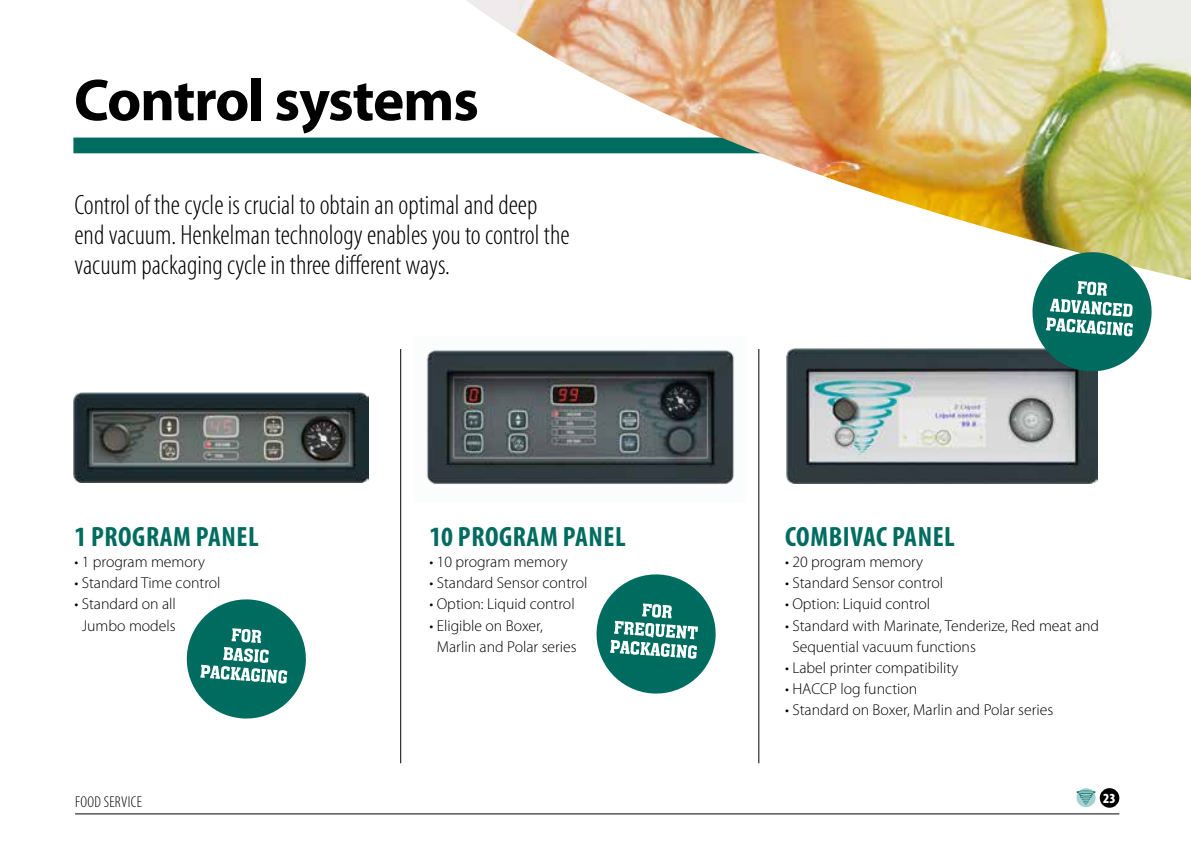
<style>
.page{position:relative;width:1191px;height:844px;background:#fff}
.page>*{position:absolute;margin:0;border:0;box-sizing:border-box;transform-origin:0 0}
.t1{font:700 59.5px "Myriad Pro";letter-spacing:-.02em;color:#000}
.t2{font:300 condensed 28px/29.8px "Myriad Pro";color:#000}
.t3{font:700 condensed 28px "Myriad Pro";letter-spacing:.02em;color:#006c60}
.t4{font:300 15.75px/21px "Myriad Pro";color:#000}
.t5{font:300 condensed 15.75px "Myriad Pro";letter-spacing:.02em;color:#000}
.t6{font:900 condensed 14px "Myriad Pro";color:#fff}
</style>
<div class="page">
<div style="left:1099px;top:787px;width:20px;height:20px;background:#000;border-radius:50%"></div>
<svg style="left:1076px;top:787px;width:19px;height:20px"></svg>
<hr style="left:1076px;top:790px;width:19px;height:3px;background:#006c60;border-radius:50%">
<svg style="left:1078px;top:791px;width:15px;height:14px"></svg>
<hr style="left:75px;top:813px;width:1044px;height:1px;background:#000">
<div style="left:73px;top:137px;width:1045px;height:16px;background:#006c60"></div>
<img style="left:74px;top:392px;width:294px;height:90px">
<img style="left:426px;top:350px;width:309px;height:134px">
<img style="left:786px;top:348px;width:311px;height:135px">
<hr style="left:400px;top:349px;width:1px;height:414px;background:#000">
<hr style="left:758px;top:349px;width:1px;height:414px;background:#000">
<img style="left:466px;top:0;width:725px;height:280px">
<svg style="left:186px;top:599px;width:120px;height:120px"></svg>
<svg style="left:596px;top:574px;width:120px;height:120px"></svg>
<svg style="left:1030px;top:250px;width:123px;height:123px"></svg>
<h1 class="t1" style="left:74px;top:67px;width:406px">Control systems</h1>
<h2 class="t2" style="left:74px;top:191px;width:497px">Control of the cycle is crucial to obtain an optimal and deep end vacuum. Henkelman technology enables you to control the vacuum packaging cycle in three different ways.</h2>
<h2 class="t3" style="left:74px;top:521px;width:186px">1 PROGRAM PANEL</h2>
<p class="t4" style="left:74px;top:552px;width:132px">• 1 program memory</p>
<p class="t4" style="left:74px;top:573px;width:148px">• Standard Time control</p>
<p class="t4" style="left:74px;top:594px;width:103px;text-align:center">• Standard on all<br>Jumbo models</p>
<p class="t5" style="left:75px;top:793px;width:68px">FOOD SERVICE</p>
<h2 class="t3" style="left:429px;top:521px;width:198px">10 PROGRAM PANEL</h2>
<p class="t4" style="left:429px;top:552px;width:140px">• 10 program memory</p>
<p class="t4" style="left:429px;top:573px;width:160px">• Standard Sensor control</p>
<p class="t4" style="left:429px;top:594px;width:147px">• Option: Liquid control</p>
<p class="t4" style="left:437px;top:614px;width:141px;text-indent:-7px">• Eligible on Boxer,<br>Marlin and Polar series</p>
<h2 class="t3" style="left:785px;top:521px;width:171px">COMBIVAC PANEL</h2>
<p class="t4" style="left:785px;top:552px;width:140px">• 20 program memory</p>
<p class="t4" style="left:785px;top:573px;width:160px">• Standard Sensor control</p>
<p class="t4" style="left:785px;top:594px;width:147px">• Option: Liquid control</p>
<p class="t4" style="left:792px;top:614px;width:308px;text-indent:-7px">• Standard with Marinate, Tenderize, Red meat and<br>Sequential vacuum functions</p>
<p class="t4" style="left:785px;top:656px;width:175px">• Label printer compatibility</p>
<p class="t4" style="left:785px;top:677px;width:134px">• HACCP log function</p>
<p class="t4" style="left:785px;top:698px;width:270px">• Standard on Boxer, Marlin and Polar series</p>
<p class="t6" style="left:1103px;top:790px;width:14px">23</p>
</div>
